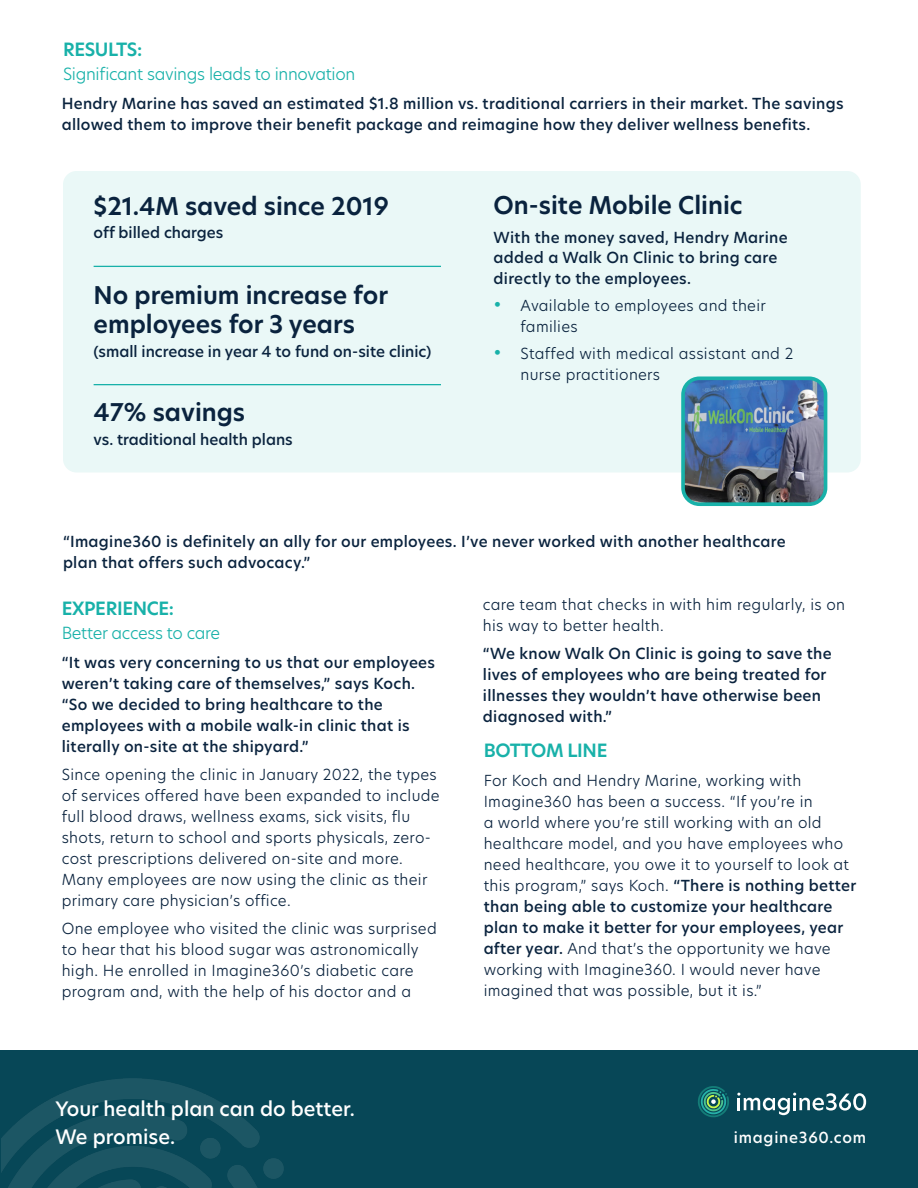
<style>
.page{position:relative;width:918px;height:1188px;background:#fff}
.page>*{position:absolute;margin:0;border:0;box-sizing:border-box;transform-origin:0 0}
.t1{font:600 24px/28.8px "New Hero";color:#0a233e}
.t2{font:500 19.5px/28px "New Hero";color:#fff}
.t3{font:600 18px "New Hero";letter-spacing:-.02em;color:#18b1a9}
.t4{font:300 16.5px "New Hero";letter-spacing:-.02em;color:#18b1a9}
.t5{font:300 15px/21px "New Hero";letter-spacing:.02em;color:#0a233e}
.t6{font:500 15px/21px "New Hero";letter-spacing:.02em;color:#0a233e}
.t7{font:500 15px "New Hero";color:#0a233e}
.t8{font:500 15px "New Hero";letter-spacing:.05em;color:#fff}
.s1{font-size:18px;color:#18b1a9}
.s2{font-weight:500}
</style>
<div class="page">
<div style="left:63px;top:171px;width:798px;height:301px;background:#eaf8f7;border-radius:14px"></div>
<hr style="left:94px;top:266px;width:347px;height:1px;background:#18b1a9">
<hr style="left:94px;top:384px;width:347px;height:1px;background:#18b1a9">
<img style="left:686px;top:381px;width:140px;height:120px">
<div style="left:681px;top:376px;width:146px;height:130px;border:4px solid #18b1a9;border-radius:16px"></div>
<div style="left:0;top:1050px;width:918px;height:138px;background:#074757"></div>
<img style="left:1px;top:1079px;width:283px;height:109px">
<svg style="left:737px;top:1093px;width:129px;height:22px"></svg>
<svg style="left:698px;top:1086px;width:31px;height:31px"></svg>
<p class="t3" style="left:63px;top:37px;width:81px">RESULTS:</p>
<p class="t4" style="left:63px;top:63px;width:294px">Significant savings leads to innovation</p>
<p class="t6" style="left:62px;top:93px;width:783px">Hendry Marine has saved an estimated $1.8 million vs. traditional carriers in their market. The savings allowed them to improve their benefit package and reimagine how they deliver wellness benefits.</p>
<p class="t1" style="left:94px;top:191px;width:297px">$21.4M saved since 2019</p>
<p class="t7" style="left:94px;top:223px;width:131px">off billed charges</p>
<p class="t1" style="left:94px;top:281px;width:296px">No premium increase for employees for 3 years</p>
<p class="t7" style="left:94px;top:341px;width:339px">(small increase in year 4 to fund on-site clinic)</p>
<p class="t1" style="left:94px;top:398px;width:153px">47% savings</p>
<p class="t7" style="left:94px;top:429px;width:201px">vs. traditional health plans</p>
<p class="t1" style="left:494px;top:191px;width:251px">On-site Mobile Clinic</p>
<p class="t6" style="left:494px;top:227px;width:296px;line-height:20.4px">With the money saved, Hendry Marine added a Walk On Clinic to bring care directly to the employees.</p>
<p class="t5" style="left:521px;top:294px;width:247px;text-indent:-27px"><span class="s1">•</span> Available to employees and their families</p>
<p class="t5" style="left:521px;top:343px;width:274px;text-indent:-27px"><span class="s1">•</span> Staffed with medical assistant and 2 nurse practitioners</p>
<p class="t6" style="left:63px;top:531px;width:724px">“Imagine360 is definitely an ally for our employees. I’ve never worked with another healthcare plan that offers such advocacy.”</p>
<p class="t3" style="left:62px;top:596px;width:114px">EXPERIENCE:</p>
<p class="t4" style="left:62px;top:622px;width:160px">Better access to care</p>
<p class="t6" style="left:62px;top:652px;width:375px">“It was very concerning to us that our employees weren’t taking care of themselves,” says Koch. “So we decided to bring healthcare to the employees with a mobile walk-in clinic that is literally on-site at the shipyard.”</p>
<p class="t5" style="left:62px;top:763px;width:379px">Since opening the clinic in January 2022, the types of services offered have been expanded to include full blood draws, wellness exams, sick visits, flu shots, return to school and sports physicals, zero&shy;cost prescriptions delivered on-site and more.<br>Many employees are now using the clinic as their primary care physician’s office.</p>
<p class="t5" style="left:62px;top:917px;width:377px">One employee who visited the clinic was surprised to hear that his blood sugar was astronomically high. He enrolled in Imagine360’s diabetic care program and, with the help of his doctor and a</p>
<p class="t2" style="left:55px;top:1094px;width:301px">Your health plan can do better.<br>We promise.</p>
<p class="t5" style="left:483px;top:594px;width:364px">care team that checks in with him regularly, is on his way to better health.</p>
<p class="t6" style="left:483px;top:643px;width:350px">“We know Walk On Clinic is going to save the lives of employees who are being treated for illnesses they wouldn’t have otherwise been diagnosed with.”</p>
<p class="t3" style="left:484px;top:738px;width:125px">BOTTOM LINE</p>
<p class="t5" style="left:484px;top:769px;width:374px">For Koch and Hendry Marine, working with Imagine360 has been a success. “If you’re in<br>a world where you’re still working with an old healthcare model, and you have employees who need healthcare, you owe it to yourself to look at this program,” says Koch. <span class="s2">“There is nothing better than being able to customize your healthcare plan to make it better for your employees, year after year.</span> And that’s the opportunity we have working with Imagine360. I would never have imagined that was possible, but it is.”</p>
<p class="t8" style="left:734px;top:1127px;width:134px">imagine360.com</p>
</div>
